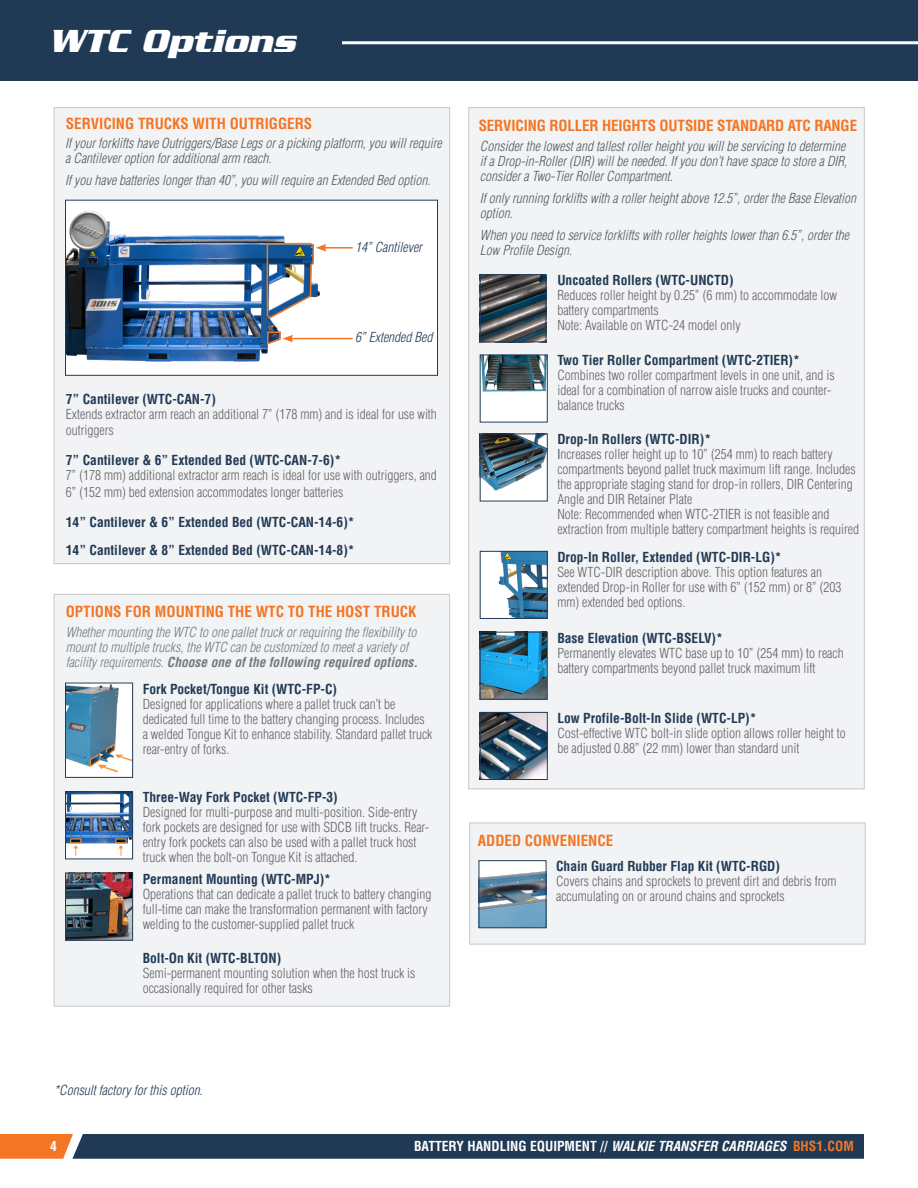
<style>
.page{position:relative;width:918px;height:1188px;background:#fff}
.page>*{position:absolute;margin:0;border:0;box-sizing:border-box;transform-origin:0 0}
.SUBHEADING{font:italic 700 34.5px "Serpentine Std";color:#fff}
.SUBHEADING-2{font:700 condensed 15px "Helvetica LT Std";color:#f47523}
.t1{font:300 condensed 13.5px/15px "Helvetica LT Std";color:#636366}
.t2{font:italic 300 condensed 13.5px/15px "Helvetica LT Std";color:#57585a}
.t3{font:italic 300 condensed 13.5px/15px "Helvetica LT Std";color:#76787b}
.t4{font:700 condensed 13.5px "Helvetica LT Std";color:#203a56}
.t5{font:700 condensed 13.5px "Helvetica LT Std";color:#fff}
.t6{font:italic 300 condensed 13.5px "Helvetica LT Std";color:#203a56}
.s1{font-weight:700;color:#203a56}
.s2{font-weight:700}
.s3{color:#203a56}
.s4{font-style:italic}
.s5{color:#f47523}
</style>
<div class="page">
<svg style="left:0;top:1134px;width:864px;height:25px;background:#354255"></svg>
<div style="left:0;top:0;width:918px;height:81px;background:#203a56"></div>
<hr style="left:342px;top:41px;width:576px;height:3px;background:#fff">
<div style="left:54px;top:107px;width:396px;height:457px;background:#f2f3f4;border:1px solid #c7c8ca"></div>
<div style="left:66px;top:200px;width:372px;height:175px;background:#fff"></div>
<img style="left:67px;top:210px;width:257px;height:152px">
<div style="left:65px;top:200px;width:373px;height:176px;border:1px solid #203a56"></div>
<hr style="left:324px;top:247px;width:29px;height:2px;background:#f47523">
<hr style="left:291px;top:338px;width:62px;height:1px;background:#f47523">
<div style="left:469px;top:823px;width:397px;height:122px;background:#f2f3f4;border:1px solid #c7c8ca"></div>
<img style="left:481px;top:862px;width:63px;height:64px">
<div style="left:479px;top:860px;width:67px;height:68px;border:1px solid #203a56"></div>
<div style="left:54px;top:594px;width:396px;height:413px;background:#f2f3f4;border:1px solid #c7c8ca"></div>
<img style="left:67px;top:685px;width:64px;height:91px">
<div style="left:65px;top:683px;width:68px;height:95px;border:1px solid #203a56"></div>
<img style="left:67px;top:875px;width:64px;height:63px">
<div style="left:65px;top:873px;width:68px;height:67px;border:1px solid #203a56"></div>
<div style="left:66px;top:792px;width:67px;height:67px;background:#fff"></div>
<img style="left:67px;top:794px;width:64px;height:55px">
<div style="left:70px;top:839px;width:11px;height:4px;border:1px solid #f6932e"></div>
<div style="left:115px;top:839px;width:11px;height:4px;border:1px solid #f6932e"></div>
<svg style="left:73px;top:845px;width:5px;height:11px"></svg>
<svg style="left:118px;top:845px;width:5px;height:11px"></svg>
<div style="left:65px;top:792px;width:68px;height:67px;border:1px solid #203a56"></div>
<div style="left:468px;top:107px;width:397px;height:682px;background:#f2f3f4;border:1px solid #c7c8ca"></div>
<img style="left:482px;top:277px;width:62px;height:63px">
<div style="left:480px;top:275px;width:66px;height:67px;border:1px solid #203a56"></div>
<div style="left:480px;top:355px;width:67px;height:67px;background:#fff"></div>
<img style="left:482px;top:357px;width:63px;height:35px">
<div style="left:480px;top:355px;width:67px;height:67px;border:1px solid #203a56"></div>
<div style="left:480px;top:434px;width:67px;height:67px;background:#fff"></div>
<img style="left:482px;top:436px;width:63px;height:55px">
<div style="left:480px;top:434px;width:67px;height:67px;border:1px solid #203a56"></div>
<div style="left:480px;top:551px;width:67px;height:67px;background:#fff"></div>
<img style="left:498px;top:553px;width:47px;height:64px">
<div style="left:480px;top:551px;width:67px;height:68px;border:1px solid #203a56"></div>
<img style="left:482px;top:634px;width:63px;height:63px">
<div style="left:480px;top:632px;width:67px;height:67px;border:1px solid #203a56"></div>
<img style="left:482px;top:714px;width:63px;height:64px">
<div style="left:480px;top:712px;width:67px;height:68px;border:1px solid #203a56"></div>
<img style="left:266px;top:242px;width:60px;height:78px">
<svg style="left:266px;top:331px;width:27px;height:15px"></svg>
<p class="SUBHEADING" style="left:49px;top:21px;width:248px">WTC Options</p>
<p class="SUBHEADING-2" style="left:66px;top:114px;width:248px">SERVICING TRUCKS WITH OUTRIGGERS</p>
<p class="t2" style="left:65px;top:136px;width:378px">If your forklifts have Outriggers/Base Legs or a picking platform, you will require a Cantilever option for additional arm reach.</p>
<p class="t2" style="left:65px;top:172px;width:367px">If you have batteries longer than 40”, you will require an Extended Bed option.</p>
<p class="t6" style="left:355px;top:238px;width:68px">14” Cantilever</p>
<p class="t6" style="left:355px;top:329px;width:79px">6” Extended Bed</p>
<p class="t1" style="left:66px;top:391px;width:373px"><span class="s1">7” Cantilever (WTC-CAN-7)<br></span>Extends extractor arm reach an additional 7” (178 mm) and is ideal for use with</p>
<p class="t1" style="left:66px;top:423px;width:49px">outriggers</p>
<p class="t1" style="left:66px;top:453px;width:373px"><span class="s1">7” Cantilever &amp; 6” Extended Bed (WTC-CAN-7-6)*<br></span>7” (178 mm) additional extractor arm reach is ideal for use with outriggers, and</p>
<p class="t1" style="left:66px;top:484px;width:279px">6” (152 mm) bed extension accommodates longer batteries</p>
<p class="t4" style="left:66px;top:514px;width:290px">14” Cantilever &amp; 6” Extended Bed (WTC-CAN-14-6)*</p>
<p class="t4" style="left:66px;top:542px;width:290px">14” Cantilever &amp; 8” Extended Bed (WTC-CAN-14-8)*</p>
<p class="SUBHEADING-2" style="left:66px;top:603px;width:352px">OPTIONS FOR MOUNTING THE WTC TO THE HOST TRUCK</p>
<p class="t3" style="left:66px;top:624px;width:354px">Whether mounting the WTC to one pallet truck or requiring the flexibility to mount to multiple trucks, the WTC can be customized to meet a variety of facility requirements. <span class="s2">Choose one of the following required options.</span></p>
<p class="t1" style="left:143px;top:681px;width:291px"><span class="s1">Fork Pocket/Tongue Kit (WTC-FP-C)<br></span>Designed for applications where a pallet truck can’t be dedicated full time to the battery changing process. Includes a welded Tongue Kit to enhance stability. Standard pallet truck rear-entry of forks.</p>
<p class="t1" style="left:143px;top:790px;width:288px"><span class="s1">Three-Way Fork Pocket (WTC-FP-3)<br></span>Designed for multi-purpose and multi-position. Side-entry fork pockets are designed for use with SDCB lift trucks. Rear&shy;entry fork pockets can also be used with a pallet truck host truck when the bolt-on Tongue Kit is attached.</p>
<p class="t1" style="left:143px;top:871px;width:290px"><span class="s1">Permanent Mounting (WTC-MPJ)*<br></span>Operations that can dedicate a pallet truck to battery changing full-time can make the transformation permanent with factory welding to the customer-supplied pallet truck</p>
<p class="t1" style="left:143px;top:951px;width:274px"><span class="s1">Bolt-On Kit (WTC-BLTON)<br></span>Semi-permanent mounting solution when the host truck is occasionally required for other tasks</p>
<p class="t6" style="left:54px;top:1081px;width:150px">*Consult factory for this option.</p>
<p class="SUBHEADING-2" style="left:479px;top:116px;width:380px">SERVICING ROLLER HEIGHTS OUTSIDE STANDARD ATC RANGE</p>
<p class="t2" style="left:480px;top:139px;width:369px">Consider the lowest and tallest roller height you will be servicing to determine if a Drop-in-Roller (DIR) will be needed. If you don’t have space to store a DIR, consider a Two-Tier Roller Compartment.</p>
<p class="t2" style="left:480px;top:191px;width:378px">If only running forklifts with a roller height above 12.5”, order the Base Elevation option.</p>
<p class="t2" style="left:480px;top:228px;width:371px">When you need to service forklifts with roller heights lower than 6.5”, order the<br>Low Profile Design.</p>
<p class="t1" style="left:557px;top:273px;width:281px"><span class="s1">Uncoated Rollers (WTC-UNCTD)<br></span>Reduces roller height by 0.25” (6 mm) to accommodate low battery compartments<br>Note: Available on WTC-24 model only</p>
<p class="t1" style="left:557px;top:353px;width:279px"><span class="s1">Two Tier Roller Compartment (WTC-2TIER)* </span>Combines two roller compartment levels in one unit, and is ideal for a combination of narrow aisle trucks and counter&shy;balance trucks</p>
<p class="t1" style="left:557px;top:432px;width:303px"><span class="s1">Drop-In Rollers (WTC-DIR)*<br></span><span class="s3">I</span>ncreases roller height up to 10” (254 mm) to reach battery compartments beyond pallet truck maximum lift range. Includes the appropriate staging stand for drop-in rollers, DIR Centering Angle and DIR Retainer Plate<br>Note: Recommended when WTC-2TIER is not feasible and extraction from multiple battery compartment heights is required</p>
<p class="t1" style="left:557px;top:549px;width:286px"><span class="s1">Drop-In Roller, Extended (WTC-DIR-LG)*<br></span>See WTC-DIR description above. This option features an extended Drop-in Roller for use with 6” (152 mm) or 8” (203 mm) extended bed options.</p>
<p class="t1" style="left:557px;top:630px;width:288px"><span class="s1">Base Elevation (WTC-BSELV)*<br></span>Permanently elevates WTC base up to 10” (254 mm) to reach battery compartments beyond pallet truck maximum lift</p>
<p class="t1" style="left:557px;top:710px;width:290px"><span class="s1">Low Profile-Bolt-In Slide (WTC-LP)*<br></span>Cost-effective WTC bolt-in slide option allows roller height to be adjusted 0.88” (22 mm) lower than standard unit</p>
<p class="SUBHEADING-2" style="left:478px;top:831px;width:137px">ADDED CONVENIENCE</p>
<p class="t1" style="left:556px;top:859px;width:282px"><span class="s1">Chain Guard Rubber Flap Kit (WTC-RGD)<br></span>Covers chains and sprockets to prevent dirt and debris from accumulating on or around chains and sprockets</p>
<p class="t5" style="left:50px;top:1138px;width:8px">4</p>
<p class="t5" style="left:414px;top:1138px;width:441px">BATTERY HANDLING EQUIPMENT // <span class="s4">WALKIE TRANSFER CARRIAGES</span> <span class="s5">BHS1.COM</span></p>
</div>
